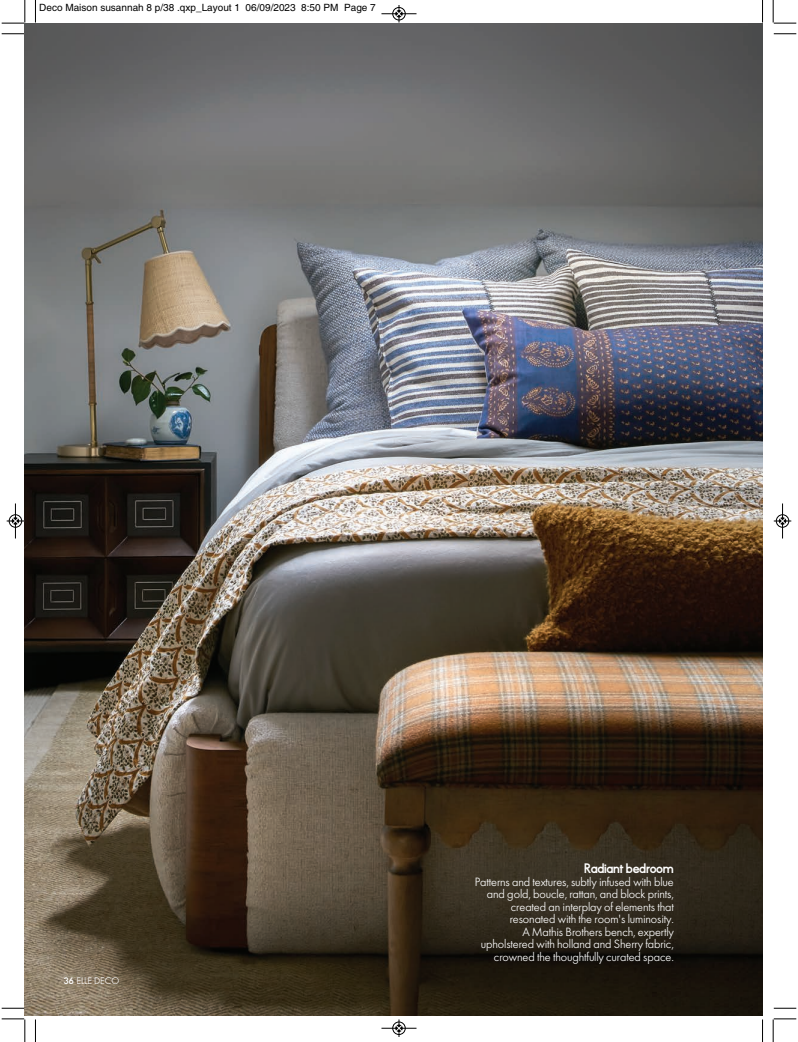
<style>
.page{position:relative;width:798px;height:1042px;background:#fff}
.page>*{position:absolute;margin:0;border:0;box-sizing:border-box;transform-origin:0 0}
.t1{font:12.5px/12.5px "Elle Gabor Std Text";letter-spacing:-.01em;color:#fff;text-align:right}
.t2{font:700 12.5px "Elle Nova C Std";letter-spacing:-.025em;color:#fff}
.t3{font:10px "Helvetica";color:#000}
.t4{font:10px "Elle Gabor Text";color:#fff}
.s1{font-family:"Elle Gabor Std";font-weight:500}
</style>
<div class="page">
<img style="left:25px;top:23px;width:737px;height:992px">
<svg style="left:35px;top:0;width:1px;height:22px"></svg>
<svg style="left:2px;top:33px;width:22px;height:2px"></svg>
<svg style="left:762px;top:0;width:1px;height:22px"></svg>
<svg style="left:773px;top:33px;width:23px;height:2px"></svg>
<svg style="left:35px;top:1019px;width:1px;height:23px"></svg>
<svg style="left:2px;top:1008px;width:22px;height:1px"></svg>
<svg style="left:762px;top:1019px;width:1px;height:23px"></svg>
<svg style="left:773px;top:1008px;width:23px;height:1px"></svg>
<svg style="left:2px;top:0;width:24px;height:24px"></svg>
<svg style="left:772px;top:0;width:24px;height:24px"></svg>
<svg style="left:2px;top:1018px;width:24px;height:24px"></svg>
<svg style="left:772px;top:1018px;width:24px;height:24px"></svg>
<hr style="left:381px;top:14px;width:35px;height:1px;background:#000">
<div style="left:392px;top:7px;width:13px;height:13px;border:1px solid #000;border-radius:50%"></div>
<svg style="left:395px;top:5px;width:7px;height:17px"></svg>
<hr style="left:381px;top:1028px;width:35px;height:1px;background:#000">
<div style="left:392px;top:1022px;width:13px;height:13px;border:1px solid #000;border-radius:50%"></div>
<svg style="left:395px;top:1019px;width:7px;height:18px"></svg>
<div style="left:9px;top:514px;width:13px;height:14px;border:1px solid #fff;border-radius:50%"></div>
<hr style="left:15px;top:503px;width:1px;height:35px;background:#000">
<div style="left:9px;top:515px;width:13px;height:12px;border:1px solid #000;border-radius:50%"></div>
<svg style="left:7px;top:518px;width:17px;height:6px"></svg>
<div style="left:775px;top:514px;width:13px;height:14px;border:1px solid #fff;border-radius:50%"></div>
<hr style="left:782px;top:503px;width:1px;height:35px;background:#000">
<div style="left:775px;top:515px;width:13px;height:12px;border:1px solid #000;border-radius:50%"></div>
<svg style="left:773px;top:518px;width:18px;height:6px"></svg>
<p class="t3" style="left:39px;top:2px;width:338px">Deco Maison susannah 8 p/38 .qxp_Layout 1 06/09/2023 8:50 PM Page 7</p>
<p class="t4" style="left:64px;top:977px;width:57px"><span class="s1">36</span> ELLE DECO</p>
<p class="t2" style="left:584px;top:863px;width:91px">Radiant bedroom</p>
<p class="t1" style="left:474px;top:876px;width:200px">Patterns and textures, subtly infused with blue and gold, boucle, rattan, and block prints, created an interplay of elements that resonated with the room's luminosity.<br>A Mathis Brothers bench, expertly upholstered with holland and Sherry fabric, crowned the thoughtfully curated space.</p>
</div>
